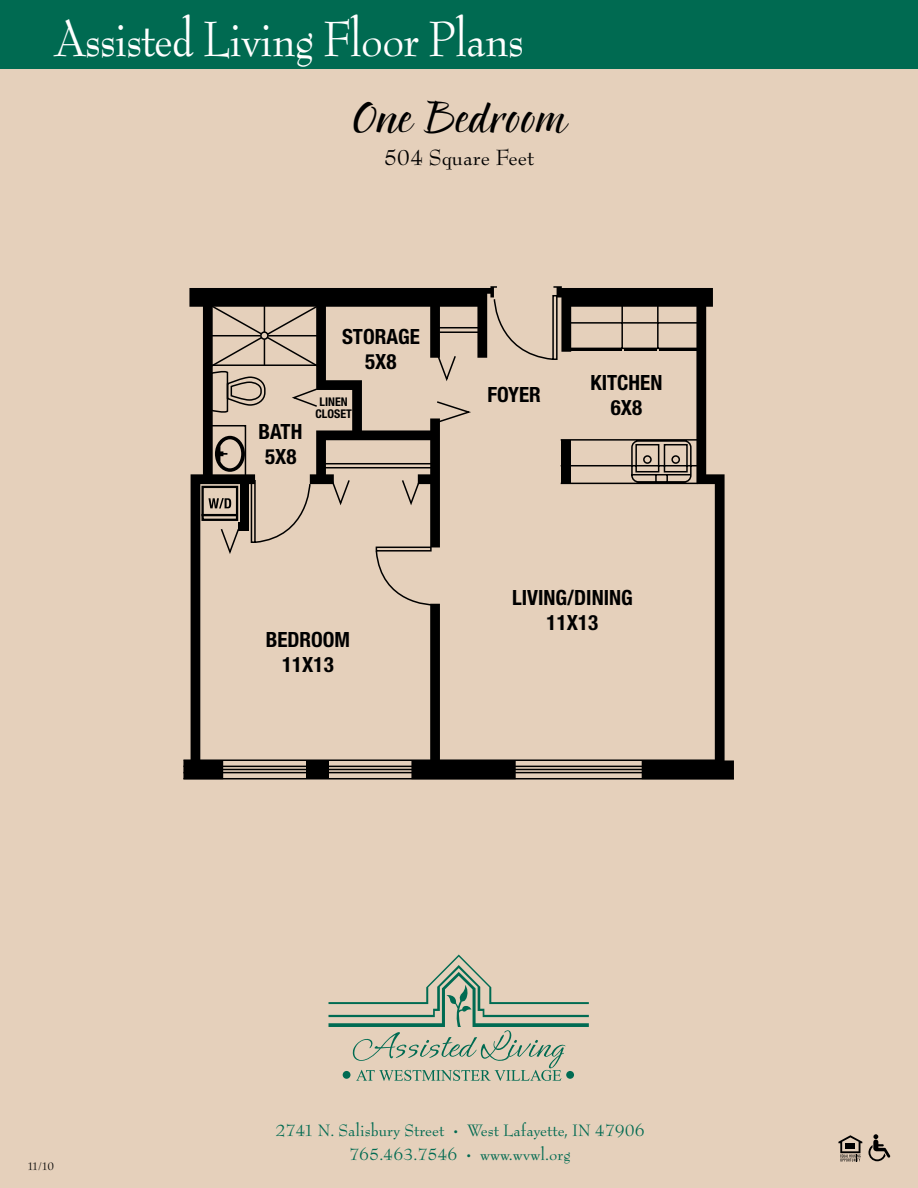
<style>
.page{position:relative;width:918px;height:1188px;background:#e5d0bb}
.page>*{position:absolute;margin:0;border:0;box-sizing:border-box;transform-origin:0 0}
.t1{font:54px "Bernhard Modern Std";letter-spacing:-.025em;color:#fff;scale:.9 1}
.t2{font:42px "Pointed Brush";color:#000}
.t3{font:24px "Bernhard Modern Std";color:#000}
.t4{font:700 condensed 21px/25.2px "Helvetica Neue";color:#000;text-align:center}
.t5{font:18px/24px "Bernhard Modern Std";color:#006a51;text-align:center}
.t6{font:700 condensed 12px/12px "Helvetica Neue";color:#000;text-align:center}
.t7{font:12px "Bernhard Modern Std";color:#000}
.s1{font-size:13.5px}
</style>
<div class="page">
<div style="left:0;top:0;width:918px;height:68px;background:#006a51"></div>
<svg style="left:183px;top:294px;width:551px;height:485px"></svg>
<svg style="left:215px;top:436px;width:5px;height:36px"></svg>
<svg style="left:559px;top:303px;width:141px;height:182px"></svg>
<hr style="left:659px;top:348px;width:38px;height:3px;background:#000">
<hr style="left:624px;top:348px;width:33px;height:3px;background:#000">
<hr style="left:569px;top:348px;width:53px;height:3px;background:#000">
<svg style="left:220px;top:355px;width:254px;height:201px"></svg>
<svg style="left:205px;top:301px;width:118px;height:69px"></svg>
<svg style="left:208px;top:498px;width:23px;height:11px"></svg>
<div style="left:201px;top:486px;width:37px;height:35px;border:2px solid #000"></div>
<hr style="left:203px;top:514px;width:33px;height:2px;background:#000">
<div style="left:241px;top:483px;width:8px;height:40px;background:#000"></div>
<div style="left:239px;top:522px;width:10px;height:9px;background:#000"></div>
<svg style="left:329px;top:955px;width:260px;height:126px"></svg>
<svg style="left:838px;top:1135px;width:24px;height:27px"></svg>
<svg style="left:868px;top:1134px;width:22px;height:27px"></svg>
<h1 class="t1" style="left:54px;top:10px;width:524px">Assisted Living Floor Plans</h1>
<h2 class="t2" style="left:354px;top:92px;width:214px">One Bedroom</h2>
<h3 class="t3" style="left:384px;top:144px;width:152px">504 Square Feet</h3>
<p class="t4" style="left:258px;top:418px;width:45px">BATH<br>5X8</p>
<p class="t4" style="left:342px;top:323px;width:79px">STORAGE<br>5X8</p>
<p class="t6" style="left:315px;top:396px;width:38px">LINEN<br>CLOSET</p>
<p class="t4" style="left:487px;top:381px;width:55px">FOYER</p>
<p class="t4" style="left:591px;top:369px;width:73px">KITCHEN<br>6X8</p>
<p class="t7" style="left:27px;top:1160px;width:28px">11/10</p>
<p class="t4" style="left:266px;top:626px;width:86px">BEDROOM<br>11X13</p>
<p class="t4" style="left:512px;top:584px;width:122px">LIVING/DINING<br>11X13</p>
<p class="t5" style="left:275px;top:1119px;width:371px">2741 N. Salisbury Street <span class="s1">•</span> West Lafayette, IN 47906<br>765.463.7546 <span class="s1">•</span> www.wvwl.org</p>
</div>
